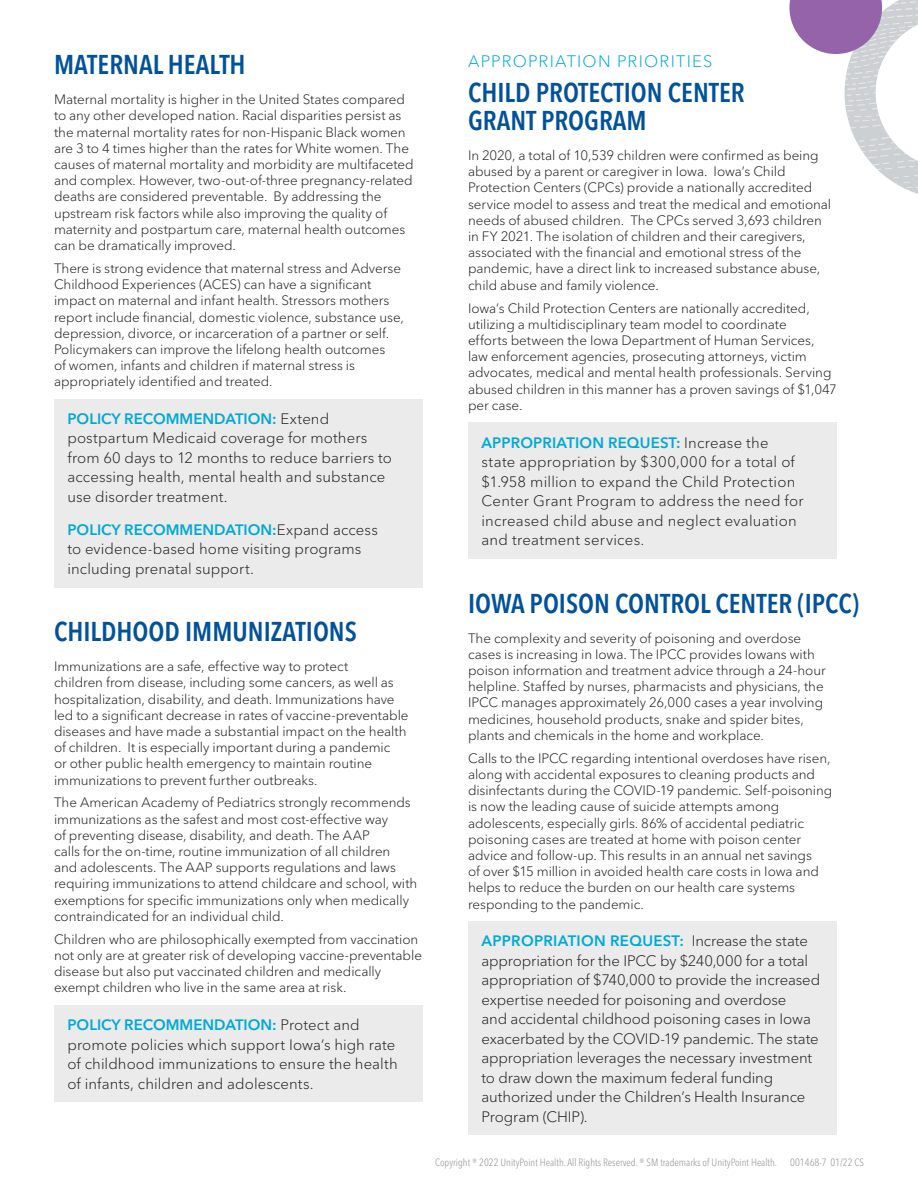
<style>
.page{position:relative;width:918px;height:1188px;background:#fff}
.page>*{position:absolute;margin:0;border:0;box-sizing:border-box;transform-origin:0 0}
.t1{font:600 condensed 27px/28.5px "Avenir Next LT Pro";color:#01529b}
.t2{font:300 16.5px "Avenir Next LT Pro";letter-spacing:.075em;color:#00a9d8}
.t3{font:300 15px/19.5px "Avenir Next LT Pro";letter-spacing:.005em;color:#231f20}
.t4{font:300 13.5px/16.2px "Avenir Next LT Pro";letter-spacing:-.005em;color:#231f20}
.t5{font:300 condensed 10.5px "Avenir Next LT Pro";color:#939598}
.s1{font-weight:600;color:#00a9d5}
</style>
<div class="page">
<div style="left:54px;top:399px;width:369px;height:188px;background:#ebebec"></div>
<div style="left:54px;top:1005px;width:369px;height:97px;background:#ebebec"></div>
<div style="left:468px;top:422px;width:369px;height:137px;background:#ebebec"></div>
<div style="left:468px;top:921px;width:369px;height:214px;background:#ebebec"></div>
<svg style="left:789px;top:0;width:129px;height:194px"></svg>
<h1 class="t1" style="left:54px;top:51px;width:193px">MATERNAL HEALTH</h1>
<p class="t4" style="left:54px;top:91px;width:361px">Maternal mortality is higher in the United States compared to any other developed nation. Racial disparities persist as the maternal mortality rates for non-Hispanic Black women are 3 to 4 times higher than the rates for White women. The causes of maternal mortality and morbidity are multifaceted and complex. However, two-out-of-three pregnancy-related deaths are considered preventable. By addressing the upstream risk factors while also improving the quality of maternity and postpartum care, maternal health outcomes can be dramatically improved.</p>
<p class="t4" style="left:54px;top:260px;width:351px">There is strong evidence that maternal stress and Adverse Childhood Experiences (ACES) can have a significant impact on maternal and infant health. Stressors mothers report include financial, domestic violence, substance use, depression, divorce, or incarceration of a partner or self.<br>Policymakers can improve the lifelong health outcomes<br>of women, infants and children if maternal stress is appropriately identified and treated.</p>
<p class="t3" style="left:68px;top:409px;width:326px"><span class="s1">POLICY RECOMMENDATION:</span> Extend postpartum Medicaid coverage for mothers from 60 days to 12 months to reduce barriers to accessing health, mental health and substance use disorder treatment.</p>
<p class="t3" style="left:68px;top:520px;width:312px"><span class="s1">POLICY RECOMMENDATION:</span>Expand access to evidence-based home visiting programs including prenatal support.</p>
<h1 class="t1" style="left:54px;top:618px;width:304px">CHILDHOOD IMMUNIZATIONS</h1>
<p class="t4" style="left:54px;top:658px;width:356px">Immunizations are a safe, effective way to protect<br>children from disease, including some cancers, as well as hospitalization, disability, and death. Immunizations have led to a significant decrease in rates of vaccine-preventable diseases and have made a substantial impact on the health of children. It is especially important during a pandemic<br>or other public health emergency to maintain routine immunizations to prevent further outbreaks.</p>
<p class="t4" style="left:54px;top:795px;width:365px">The American Academy of Pediatrics strongly recommends immunizations as the safest and most cost-effective way<br>of preventing disease, disability, and death. The AAP<br>calls for the on-time, routine immunization of all children<br>and adolescents. The AAP supports regulations and laws requiring immunizations to attend childcare and school, with exemptions for specific immunizations only when medically contraindicated for an individual child.</p>
<p class="t4" style="left:54px;top:931px;width:370px">Children who are philosophically exempted from vaccination not only are at greater risk of developing vaccine-preventable disease but also put vaccinated children and medically exempt children who live in the same area at risk.</p>
<p class="t3" style="left:68px;top:1015px;width:332px"><span class="s1">POLICY RECOMMENDATION:</span> Protect and promote policies which support Iowa’s high rate of childhood immunizations to ensure the health of infants, children and adolescents.</p>
<p class="t2" style="left:468px;top:51px;width:246px">APPROPRIATION PRIORITIES</p>
<h1 class="t1" style="left:468px;top:78px;width:278px">CHILD PROTECTION CENTER<br>GRANT PROGRAM</h1>
<p class="t4" style="left:468px;top:147px;width:365px">In 2020, a total of 10,539 children were confirmed as being abused by a parent or caregiver in Iowa. Iowa’s Child Protection Centers (CPCs) provide a nationally accredited service model to assess and treat the medical and emotional needs of abused children. The CPCs served 3,693 children in FY 2021. The isolation of children and their caregivers, associated with the financial and emotional stress of the pandemic, have a direct link to increased substance abuse, child abuse and family violence.</p>
<p class="t4" style="left:468px;top:300px;width:371px">Iowa’s Child Protection Centers are nationally accredited, utilizing a multidisciplinary team model to coordinate<br>efforts between the Iowa Department of Human Services, law enforcement agencies, prosecuting attorneys, victim advocates, medical and mental health professionals. Serving abused children in this manner has a proven savings of $1,047 per case.</p>
<p class="t3" style="left:482px;top:433px;width:324px"><span class="s1">APPROPRIATION REQUEST:</span> Increase the state appropriation by $300,000 for a total of $1.958 million to expand the Child Protection Center Grant Program to address the need for increased child abuse and neglect evaluation and treatment services.</p>
<h1 class="t1" style="left:468px;top:589px;width:392px">IOWA POISON CONTROL CENTER (IPCC)</h1>
<p class="t4" style="left:468px;top:630px;width:359px">The complexity and severity of poisoning and overdose cases is increasing in Iowa. The IPCC provides Iowans with poison information and treatment advice through a 24-hour helpline. Staffed by nurses, pharmacists and physicians, the IPCC manages approximately 26,000 cases a year involving medicines, household products, snake and spider bites, plants and chemicals in the home and workplace.</p>
<p class="t4" style="left:468px;top:750px;width:366px">Calls to the IPCC regarding intentional overdoses have risen, along with accidental exposures to cleaning products and disinfectants during the COVID-19 pandemic. Self-poisoning is now the leading cause of suicide attempts among adolescents, especially girls. 86% of accidental pediatric poisoning cases are treated at home with poison center advice and follow-up. This results in an annual net savings<br>of over $15 million in avoided health care costs in Iowa and helps to reduce the burden on our health care systems responding to the pandemic.</p>
<p class="t3" style="left:482px;top:931px;width:340px"><span class="s1">APPROPRIATION REQUEST:</span> Increase the state appropriation for the IPCC by $240,000 for a total appropriation of $740,000 to provide the increased expertise needed for poisoning and overdose<br>and accidental childhood poisoning cases in Iowa exacerbated by the COVID-19 pandemic. The state appropriation leverages the necessary investment to draw down the maximum federal funding authorized under the Children’s Health Insurance Program (CHIP).</p>
<p class="t5" style="left:435px;top:1156px;width:343px">Copyright ® 2022 UnityPoint Health. All Rights Reserved. ® SM trademarks of UnityPoint Health.</p>
<p class="t5" style="left:790px;top:1156px;width:75px">001468-7 01/22 CS</p>
</div>
